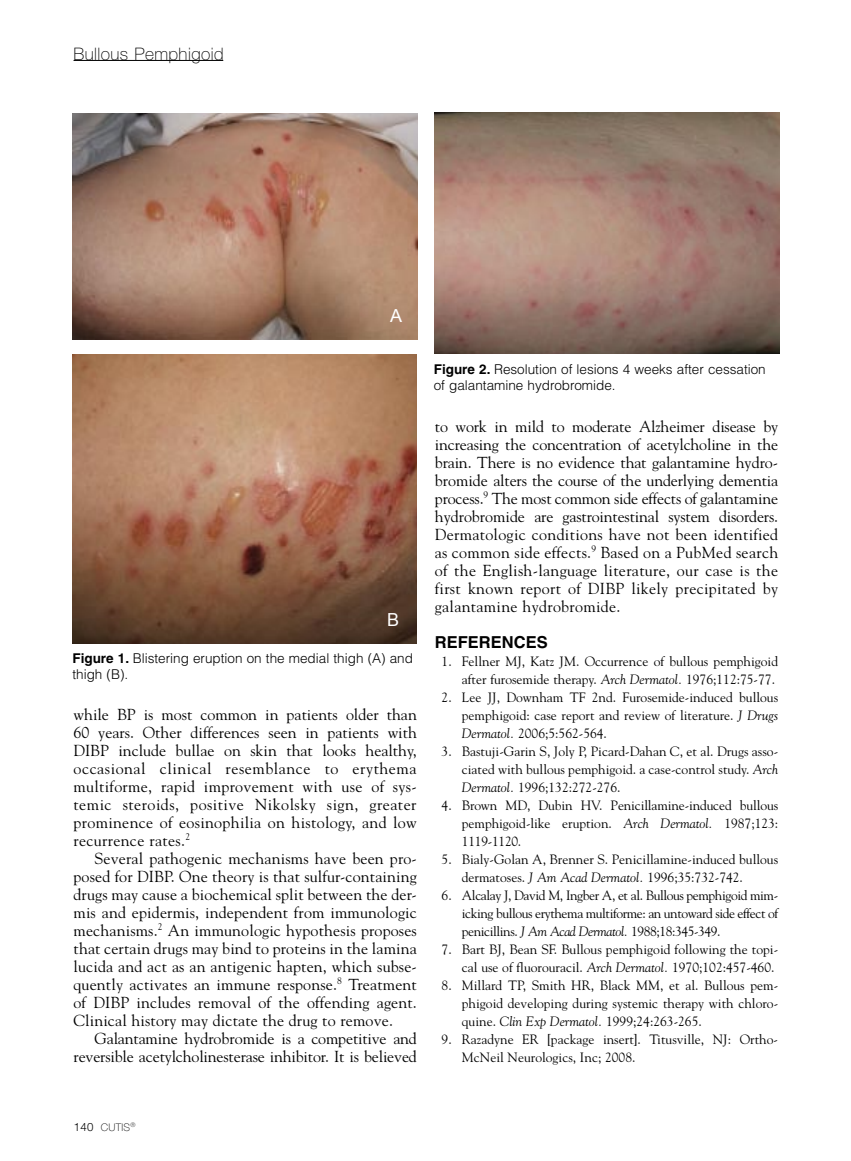
<style>
.page{position:relative;width:851px;height:1161px;background:#fff}
.page>*{position:absolute;margin:0;border:0;box-sizing:border-box;transform-origin:0 0}
.t1{font:18px "Arial";color:#fff}
.t2{font:100 17.25px "Helvetica Neue";letter-spacing:.025em;color:#000}
.t3{font:700 16.5px "Helvetica";color:#000}
.t4{font:15.9px/18px "Goudy";letter-spacing:.01em;color:#000;text-align:justify}
.t5{font:15.9px/18px "Goudy";letter-spacing:-.01em;color:#000;text-align:right}
.t6{font:13.5px/18px "Goudy";color:#000;text-align:justify}
.t7{font:300 13.5px/15.9px "Helvetica";color:#000}
.t8{font:100 10.5px "Helvetica Neue";letter-spacing:.025em;color:#000}
.s1{font-weight:700}
.s2{font-style:italic}
.s3{font-weight:300;font-size:11.4px}
</style>
<div class="page">
<hr style="left:74px;top:60px;width:149px;height:1px;background:#000">
<img style="left:73px;top:114px;width:344px;height:226px">
<img style="left:72px;top:355px;width:345px;height:289px">
<img style="left:435px;top:112px;width:344px;height:242px">
<p class="t2" style="left:74px;top:44px;width:152px">Bullous Pemphigoid</p>
<p class="t1" style="left:390px;top:305px;width:14px">A</p>
<p class="t1" style="left:387px;top:609px;width:14px">B</p>
<p class="t7" style="left:72px;top:650px;width:342px"><span class="s1">FIGURE 1.</span> Blistering eruption on the medial thigh (A) and thigh (B).</p>
<p class="t4" style="left:74px;top:705px;width:345px">while BP is most common in patients older than 60 years. Other differences seen in patients with DIBP include bullae on skin that looks healthy, occasional clinical resemblance to erythema multiforme, rapid improvement with use of sys&shy;temic steroids, positive Nikolsky sign, greater prominence of eosinophilia on histology, and low recurrence rates.<sup>2</sup></p>
<p class="t4" style="left:74px;top:849px;width:345px;text-indent:21px">Several pathogenic mechanisms have been pro&shy;posed for DIBP. One theory is that sulfur-containing drugs may cause a biochemical split between the der&shy;mis and epidermis, independent from immunologic mechanisms.<sup>2</sup> An immunologic hypothesis proposes that certain drugs may bind to proteins in the lamina lucida and act as an antigenic hapten, which subse&shy;quently activates an immune response.<sup>8</sup> Treatment of DIBP includes removal of the offending agent.<br>Clinical history may dictate the drug to remove.</p>
<p class="t5" style="left:74px;top:1029px;width:345px">Galantamine hydrobromide is a competitive and reversible acetylcholinesterase inhibitor. It is believed</p>
<p class="t7" style="left:434px;top:361px;width:333px"><span class="s1">FIGURE 2.</span> Resolution of lesions 4 weeks after cessation of galantamine hydrobromide.</p>
<p class="t4" style="left:435px;top:417px;width:345px">to work in mild to moderate Alzheimer disease by increasing the concentration of acetylcholine in the brain. There is no evidence that galantamine hydro&shy;bromide alters the course of the underlying dementia process.<sup>9</sup> The most common side effects of galantamine hydrobromide are gastrointestinal system disorders.<br>Dermatologic conditions have not been identified as common side effects.<sup>9</sup> Based on a PubMed search of the English-language literature, our case is the first known report of DIBP likely precipitated by galantamine hydrobromide.</p>
<p class="t3" style="left:435px;top:632px;width:114px">REFERENCES</p>
<p class="t6" style="left:441px;top:652px;width:338px;text-align:right">1. Fellner MJ, Katz JM. Occurrence of bullous pemphigoid after furosemide therapy. <span class="s2">Arch Dermatol.</span> 1976;112:75-77.</p>
<p class="t6" style="left:462px;top:688px;width:318px;text-indent:-20px">2. Lee JJ, Downham TF 2nd. Furosemide-induced bullous pemphigoid: case report and review of literature. <span class="s2">J Drugs Dermatol.</span> 2006;5:562-564.</p>
<p class="t6" style="left:462px;top:742px;width:318px;text-indent:-20px">3. Bastuji-Garin S, Joly P, Picard-Dahan C, et al. Drugs asso&shy;ciated with bullous pemphigoid. a case-control study. <span class="s2">Arch Dermatol.</span> 1996;132:272-276.</p>
<p class="t6" style="left:462px;top:796px;width:318px;text-indent:-20px">4. Brown MD, Dubin HV. Penicillamine-induced bullous pemphigoid-like eruption. <span class="s2">Arch Dermatol.</span> 1987;123:<br>1119-1120.</p>
<p class="t6" style="left:462px;top:850px;width:318px;text-indent:-20px">5. Bialy-Golan A, Brenner S. Penicillamine-induced bullous dermatoses. <span class="s2">J Am Acad Dermatol.</span> 1996;35:732-742.</p>
<p class="t6" style="left:462px;top:886px;width:318px;text-indent:-20px">6. Alcalay J, David M, Ingber A, et al. Bullous pemphigoid mim&shy;icking bullous erythema multiforme: an untoward side effect of penicillins. <span class="s2">J Am Acad Dermatol.</span> 1988;18:345-349.</p>
<p class="t6" style="left:441px;top:940px;width:338px;text-align:right">7. Bart BJ, Bean SF. Bullous pemphigoid following the topi&shy;cal use of fluorouracil. <span class="s2">Arch Dermatol.</span> 1970;102:457-460.</p>
<p class="t6" style="left:462px;top:976px;width:318px;text-indent:-20px">8. Millard TP, Smith HR, Black MM, et al. Bullous pem&shy;phigoid developing during systemic therapy with chloro&shy;quine. <span class="s2">Clin Exp Dermatol.</span> 1999;24:263-265.</p>
<p class="t6" style="left:462px;top:1030px;width:317px;text-indent:-20px">9. Razadyne ER [package insert]. Titusville, NJ: Ortho-<br>McNeil Neurologics, Inc; 2008.</p>
<p class="t8" style="left:74px;top:1121px;width:63px"><span class="s3">140</span> CUTIS<sup>®</sup></p>
</div>
